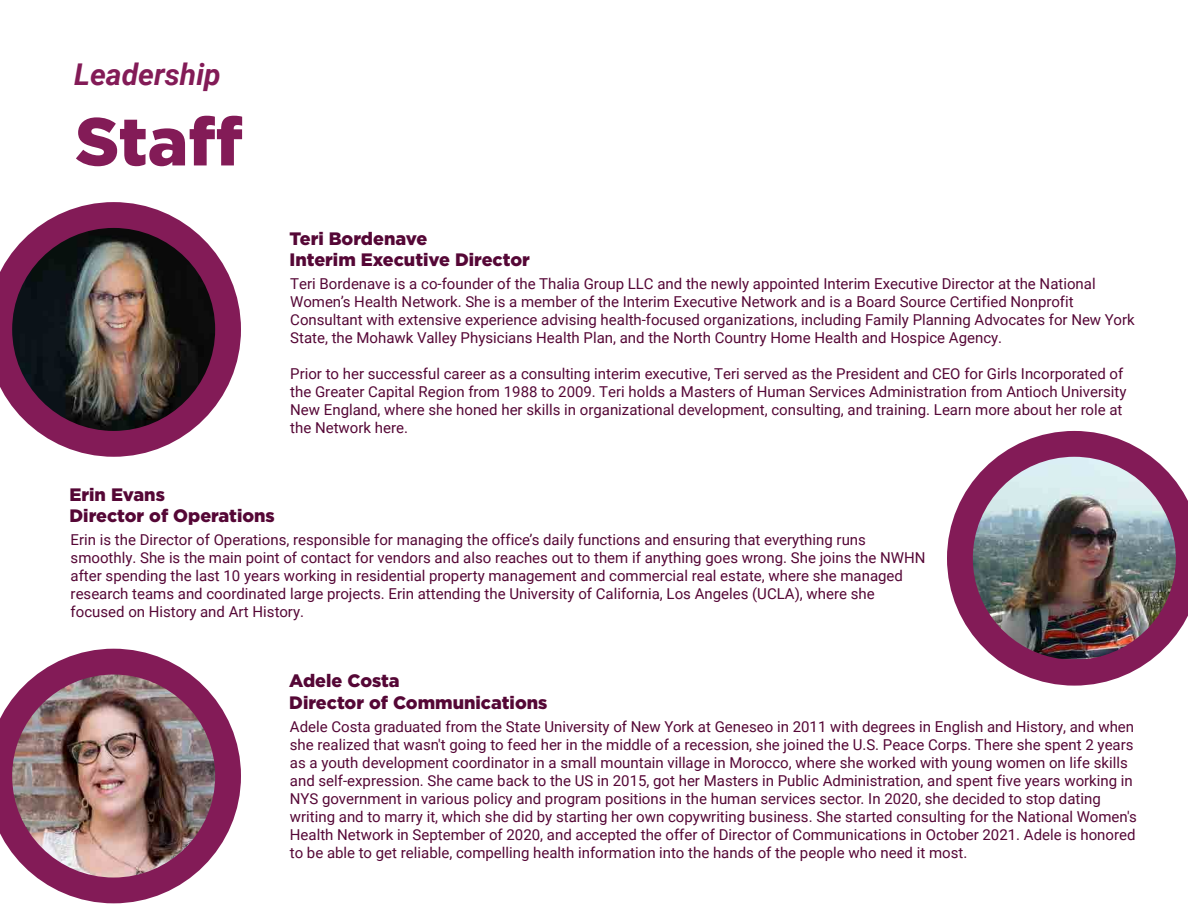
<style>
.page{position:relative;width:1188px;height:918px;background:#fff}
.page>*{position:absolute;margin:0;border:0;box-sizing:border-box;transform-origin:0 0}
.t1{font:900 67.5px "Gotham";color:#831b57}
.t2{font:italic 700 30px "Roboto";color:#831b57}
.t3{font:900 18px/21.6px "Gotham";color:#550736}
.t4{font:15px/18px "Roboto";color:#550736}
</style>
<div class="page">
<svg style="left:947px;top:431px;width:241px;height:255px"></svg>
<svg style="left:0;top:202px;width:241px;height:255px;fill:#831b57"></svg>
<svg style="left:0;top:649px;width:241px;height:254px;fill:#831b57"></svg>
<img style="left:973px;top:457px;width:203px;height:202px">
<img style="left:12px;top:228px;width:203px;height:203px;border-radius:102px">
<img style="left:12px;top:675px;width:203px;height:203px;border-radius:102px">
<h2 class="t2" style="left:74px;top:53px;width:148px">Leadership</h2>
<h1 class="t1" style="left:75px;top:103px;width:169px">Staff</h1>
<p class="t3" style="left:290px;top:227px;width:242px">Teri Bordenave<br>Interim Executive Director</p>
<p class="t4" style="left:290px;top:274px;width:846px">Teri Bordenave is a co-founder of the Thalia Group LLC and the newly appointed Interim Executive Director at the National Women’s Health Network. She is a member of the Interim Executive Network and is a Board Source Certified Nonprofit Consultant with extensive experience advising health-focused organizations, including Family Planning Advocates for New York State, the Mohawk Valley Physicians Health Plan, and the North Country Home Health and Hospice Agency.</p>
<p class="t4" style="left:290px;top:364px;width:838px">Prior to her successful career as a consulting interim executive, Teri served as the President and CEO for Girls Incorporated of the Greater Capital Region from 1988 to 2009. Teri holds a Masters of Human Services Administration from Antioch University New England, where she honed her skills in organizational development, consulting, and training. Learn more about her role at the Network here.</p>
<p class="t3" style="left:69px;top:483px;width:207px">Erin Evans<br>Director of Operations</p>
<p class="t4" style="left:71px;top:530px;width:856px">Erin is the Director of Operations, responsible for managing the office’s daily functions and ensuring that everything runs smoothly. She is the main point of contact for vendors and also reaches out to them if anything goes wrong. She joins the NWHN after spending the last 10 years working in residential property management and commercial real estate, where she managed research teams and coordinated large projects. Erin attending the University of California, Los Angeles (UCLA), where she focused on History and Art History.</p>
<p class="t3" style="left:289px;top:670px;width:260px">Adele Costa<br>Director of Communications</p>
<p class="t4" style="left:290px;top:717px;width:848px">Adele Costa graduated from the State University of New York at Geneseo in 2011 with degrees in English and History, and when she realized that wasn't going to feed her in the middle of a recession, she joined the U.S. Peace Corps. There she spent 2 years as a youth development coordinator in a small mountain village in Morocco, where she worked with young women on life skills and self-expression. She came back to the US in 2015, got her Masters in Public Administration, and spent five years working in NYS government in various policy and program positions in the human services sector. In 2020, she decided to stop dating writing and to marry it, which she did by starting her own copywriting business. She started consulting for the National Women's Health Network in September of 2020, and accepted the offer of Director of Communications in October 2021. Adele is honored to be able to get reliable, compelling health information into the hands of the people who need it most.</p>
</div>
